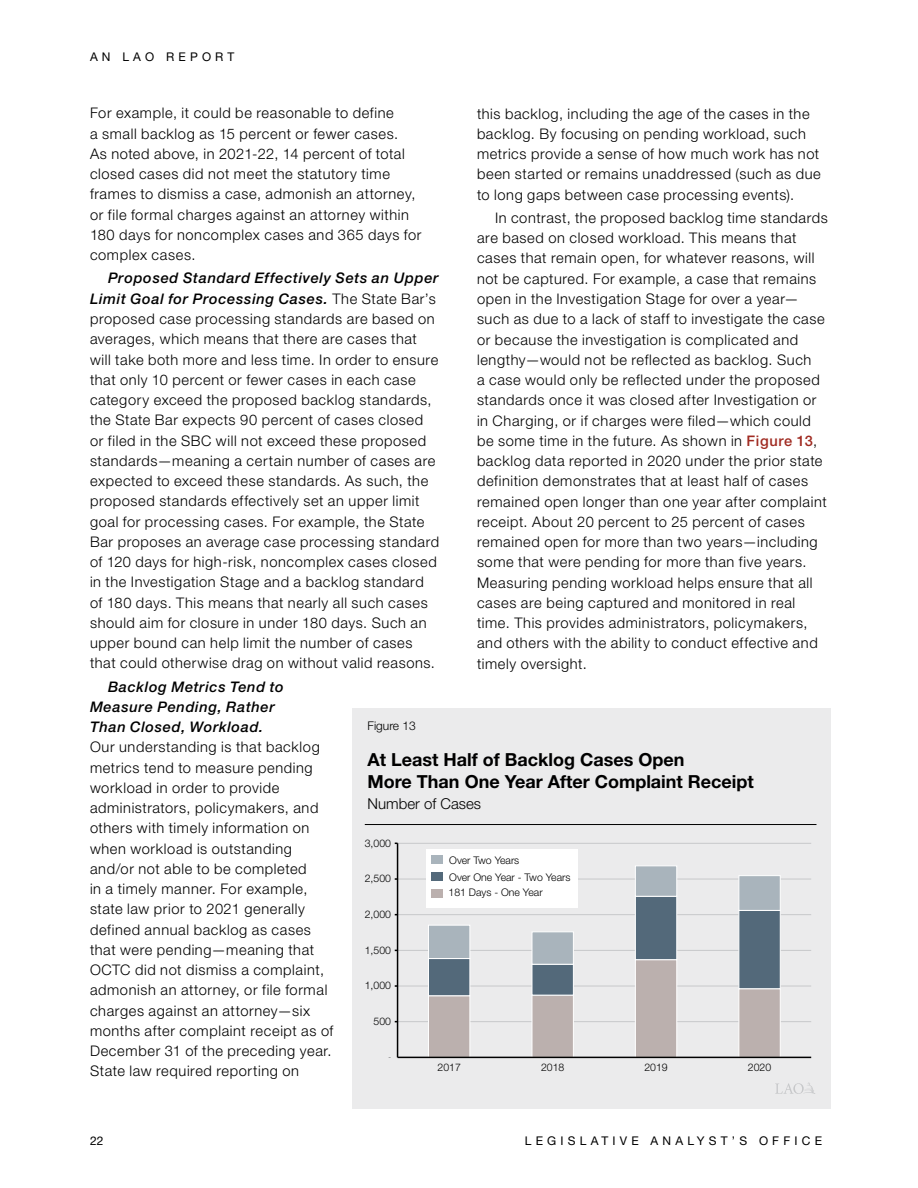
<style>
.page{position:relative;width:918px;height:1188px;background:#fff}
.page>*{position:absolute;margin:0;border:0;box-sizing:border-box;transform-origin:0 0}
.t1{font:700 18px/21.6px "Helvetica Neue LT Pro";color:#000}
.t2{font:300 15px "Helvetica Neue LT Pro";color:#000}
.t3{font:300 14.7px/20.2px "Helvetica Neue LT Pro";letter-spacing:.04em;color:#000}
.t4{font:italic 500 14.7px/20.2px "Helvetica Neue LT Pro";letter-spacing:.045em;color:#000}
.t5{font:12px "Helvetica Neue LT Pro";letter-spacing:.35em;color:#000}
.t6{font:300 12px "Helvetica Neue LT Pro";color:#000}
.t7{font:300 10.5px/16.6px "Helvetica Neue LT Pro";color:#000}
.t8{font:6.45px "Calibri";color:#595a5a;scale:1.31 1}
.s1{font-weight:500;font-style:italic}
.s2{font-weight:500;color:#a02b22}
</style>
<div class="page">
<div style="left:352px;top:708px;width:479px;height:400px;background:#ebebec"></div>
<svg style="left:775px;top:1082px;width:40px;height:12px"></svg>
<hr style="left:365px;top:824px;width:451px;height:1px;background:#000">
<hr style="left:398px;top:843px;width:413px;height:1px;background:#c7c8ca">
<hr style="left:398px;top:879px;width:413px;height:1px;background:#c7c8ca">
<hr style="left:398px;top:914px;width:413px;height:1px;background:#c7c8ca">
<hr style="left:398px;top:950px;width:413px;height:1px;background:#c7c8ca">
<hr style="left:398px;top:986px;width:413px;height:1px;background:#c7c8ca">
<hr style="left:398px;top:1021px;width:413px;height:1px;background:#c7c8ca">
<svg style="left:428px;top:865px;width:353px;height:192px"></svg>
<hr style="left:398px;top:1057px;width:413px;height:1px;background:#000">
<div style="left:426px;top:850px;width:152px;height:58px;background:#fff"></div>
<div style="left:431px;top:855px;width:12px;height:9px;background:#a9b4bc"></div>
<div style="left:431px;top:872px;width:12px;height:9px;background:#53697a"></div>
<div style="left:431px;top:889px;width:12px;height:8px;background:#bbb0ae"></div>
<hr style="left:397px;top:843px;width:1px;height:214px;background:#000">
<p class="t5" style="left:90px;top:49px;width:146px">AN LAO REPORT</p>
<p class="t3" style="left:90px;top:103px;width:333px">For example, it could be reasonable to define<br>a small backlog as 15 percent or fewer cases.<br>As noted above, in 2021-22, 14 percent of total closed cases did not meet the statutory time frames to dismiss a case, admonish an attorney, or file formal charges against an attorney within 180 days for noncomplex cases and 365 days for complex cases.</p>
<p class="t3" style="left:90px;top:268px;width:351px;text-indent:18px"><span class="s1">Proposed Standard Effectively Sets an Upper Limit Goal for Processing Cases.</span> The State Bar’s proposed case processing standards are based on averages, which means that there are cases that will take both more and less time. In order to ensure that only 10 percent or fewer cases in each case category exceed the proposed backlog standards, the State Bar expects 90 percent of cases closed or filed in the SBC will not exceed these proposed standards—meaning a certain number of cases are expected to exceed these standards. As such, the proposed standards effectively set an upper limit goal for processing cases. For example, the State Bar proposes an average case processing standard of 120 days for high-risk, noncomplex cases closed in the Investigation Stage and a backlog standard of 180 days. This means that nearly all such cases should aim for closure in under 180 days. Such an upper bound can help limit the number of cases that could otherwise drag on without valid reasons.</p>
<p class="t4" style="left:90px;top:676px;width:195px;text-indent:18px">Backlog Metrics Tend to<br>Measure Pending, Rather<br>Than Closed, Workload.</p>
<p class="t3" style="left:90px;top:737px;width:245px">Our understanding is that backlog metrics tend to measure pending workload in order to provide administrators, policymakers, and others with timely information on when workload is outstanding and/or not able to be completed<br>in a timely manner. For example, state law prior to 2021 generally defined annual backlog as cases that were pending—meaning that<br>OCTC did not dismiss a complaint, admonish an attorney, or file formal charges against an attorney—six months after complaint receipt as of<br>December 31 of the preceding year.<br>State law required reporting on</p>
<p class="t3" style="left:477px;top:103px;width:345px">this backlog, including the age of the cases in the backlog. By focusing on pending workload, such metrics provide a sense of how much work has not been started or remains unaddressed (such as due to long gaps between case processing events).</p>
<p class="t3" style="left:477px;top:207px;width:352px;text-indent:18px">In contrast, the proposed backlog time standards are based on closed workload. This means that cases that remain open, for whatever reasons, will not be captured. For example, a case that remains open in the Investigation Stage for over a year— such as due to a lack of staff to investigate the case or because the investigation is complicated and lengthy—would not be reflected as backlog. Such<br>a case would only be reflected under the proposed standards once it was closed after Investigation or in Charging, or if charges were filed—which could be some time in the future. As shown in <span class="s2">Figure 13</span>, backlog data reported in 2020 under the prior state definition demonstrates that at least half of cases remained open longer than one year after complaint receipt. About 20 percent to 25 percent of cases remained open for more than two years—including some that were pending for more than five years.<br>Measuring pending workload helps ensure that all cases are being captured and monitored in real time. This provides administrators, policymakers, and others with the ability to conduct effective and timely oversight.</p>
<p class="t6" style="left:368px;top:718px;width:50px">Figure 13</p>
<p class="t1" style="left:368px;top:748px;width:388px">At Least Half of Backlog Cases Open<br>More Than One Year After Complaint Receipt</p>
<p class="t2" style="left:368px;top:795px;width:115px">Number of Cases</p>
<p class="t7" style="left:365px;top:834px;width:28px">3,000</p>
<p class="t7" style="left:449px;top:852px;width:123px">Over Two Years<br>Over One Year - Two Years</p>
<p class="t7" style="left:449px;top:883px;width:96px">181 Days - One Year</p>
<p class="t7" style="left:365px;top:870px;width:28px">2,500</p>
<p class="t7" style="left:365px;top:906px;width:28px">2,000</p>
<p class="t7" style="left:365px;top:941px;width:28px">1,500</p>
<p class="t7" style="left:365px;top:977px;width:28px">1,000</p>
<p class="t7" style="left:374px;top:1013px;width:19px">500</p>
<p class="t8" style="left:388px;top:1053px;width:3px">-</p>
<p class="t7" style="left:438px;top:1058px;width:25px">2017</p>
<p class="t7" style="left:541px;top:1058px;width:25px">2018</p>
<p class="t7" style="left:644px;top:1058px;width:25px">2019</p>
<p class="t7" style="left:748px;top:1058px;width:25px">2020</p>
<p class="t5" style="left:90px;top:1134px;width:15px">22</p>
<p class="t5" style="left:525px;top:1133px;width:299px">LEGISLATIVE ANALYST’S OFFICE</p>
</div>
